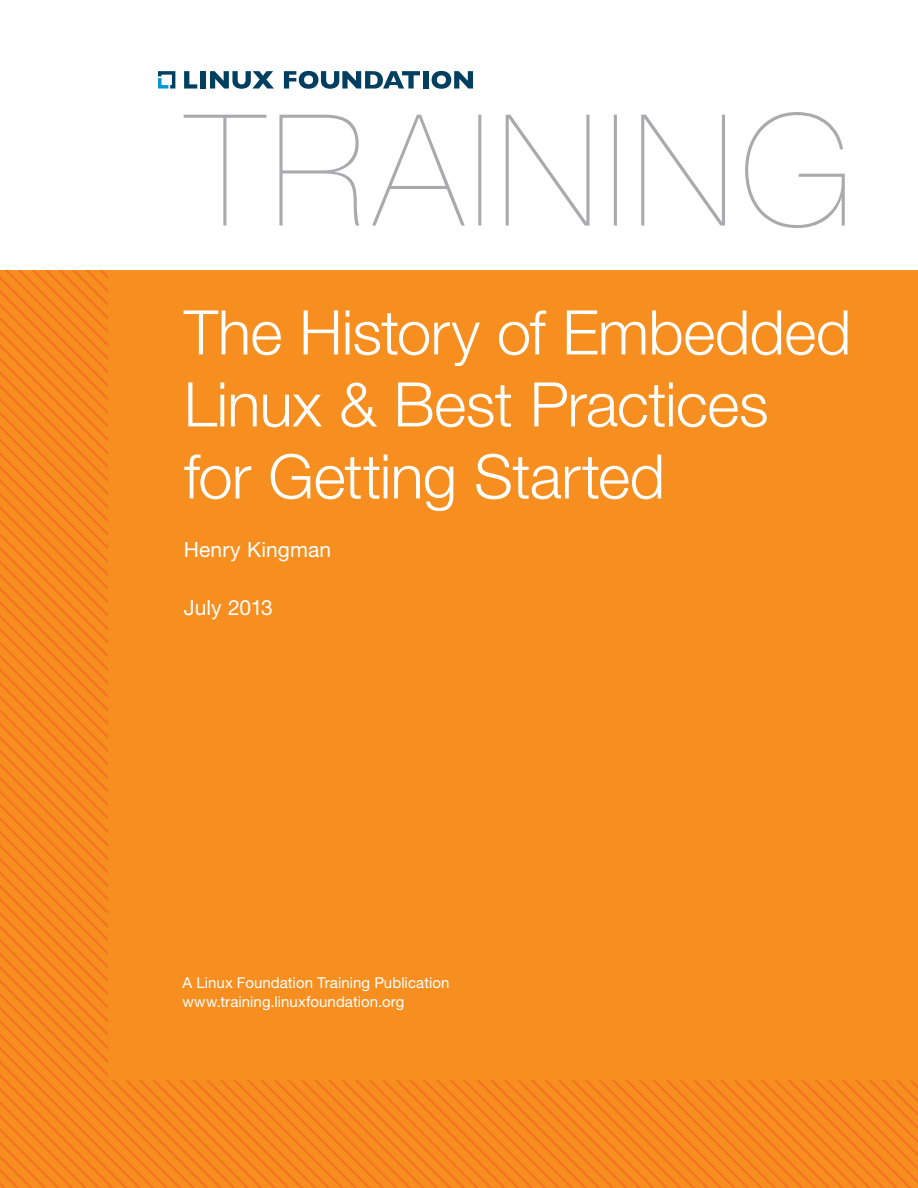
<style>
.page{position:relative;width:918px;height:1188px;background:#fff}
.page>*{position:absolute;margin:0;border:0;box-sizing:border-box;transform-origin:0 0}
.t1{font:300 61.5px/72px "Helvetica Neue LT Pro";letter-spacing:-.01em;color:#fff}
.t2{font:21px "Helvetica Neue LT Pro";letter-spacing:.005em;color:#fff}
.t3{font:15px/19.5px "Helvetica Neue LT Pro";letter-spacing:.005em;color:#fff}
</style>
<div class="page">
<svg style="left:184px;top:71px;width:13px;height:18px"></svg>
<div style="left:200px;top:71px;width:6px;height:18px;background:#003f5f"></div>
<svg style="left:210px;top:71px;width:64px;height:18px"></svg>
<svg style="left:284px;top:71px;width:136px;height:18px"></svg>
<div style="left:423px;top:71px;width:5px;height:18px;background:#003f5f"></div>
<svg style="left:432px;top:71px;width:41px;height:18px"></svg>
<svg style="left:158px;top:71px;width:17px;height:18px"></svg>
<svg style="left:184px;top:112px;width:661px;height:116px"></svg>
<div style="left:0;top:270px;width:918px;height:918px;background:#f78f20"></div>
<h1 class="t1" style="left:184px;top:295px;width:669px">The History of Embedded<br>Linux &amp; Best Practices for Getting Started</h1>
<h2 class="t2" style="left:184px;top:537px;width:149px">Henry Kingman</h2>
<h2 class="t2" style="left:184px;top:595px;width:91px">July 2013</h2>
<p class="t3" style="left:183px;top:972px;width:268px">A Linux Foundation Training Publication www.training.linuxfoundation.org</p>
</div>
